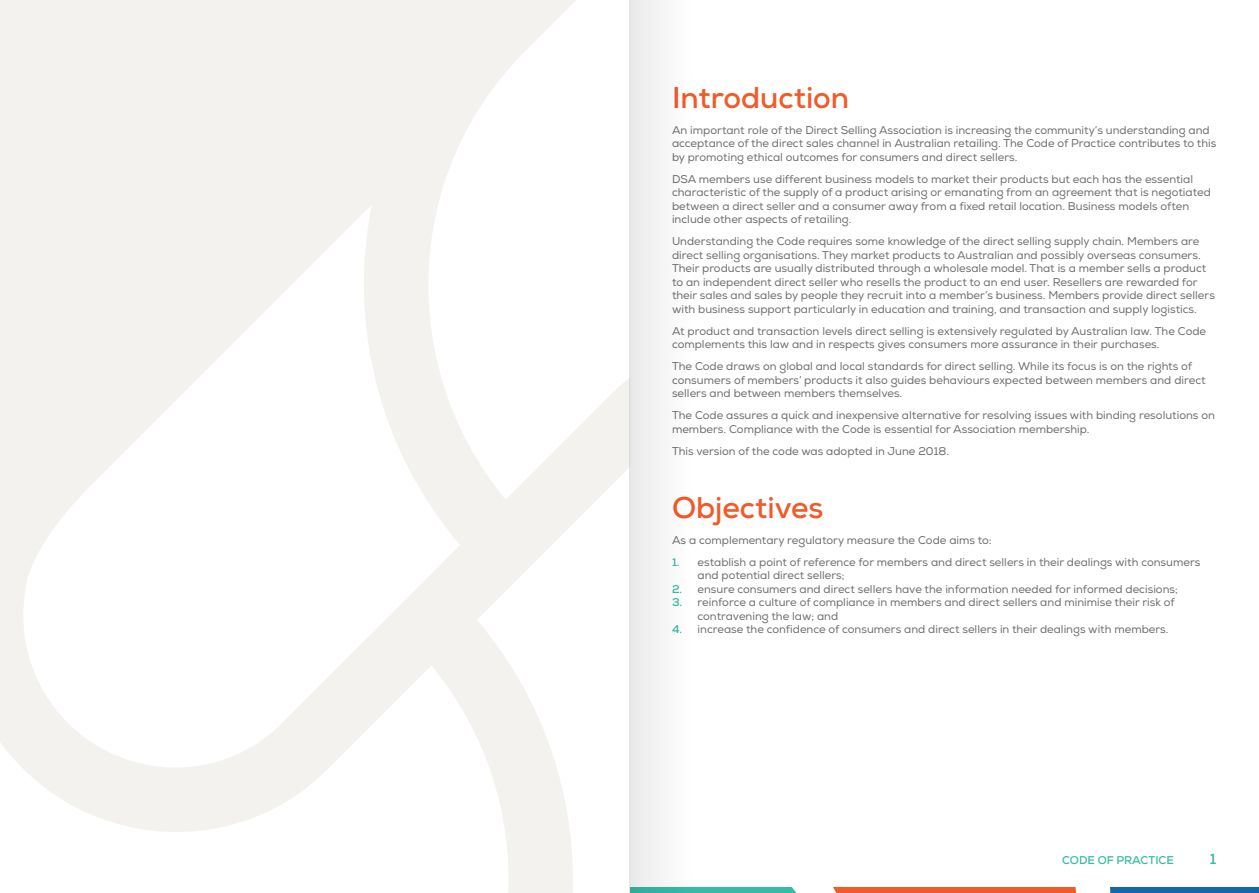
<style>
.page{position:relative;width:1259px;height:893px;background:#fff}
.page>*{position:absolute;margin:0;border:0;box-sizing:border-box;transform-origin:0 0}
.t1{font:700 30px "Nexa";color:#f15a29}
.t2{font:700 15px "Nexa";color:#36bba5}
.t3{font:11.25px/13.5px "Nexa";color:#6d6e71}
.t4{font:700 11.25px "Nexa";color:#36bba5}
.s1{font-weight:700;color:#36bba5}
</style>
<div class="page">
<svg style="left:689px;top:888px;width:570px;height:5px;background:#96847e"></svg>
<div style="left:0;top:0;width:629px;height:893px;background:#f4f2ef"></div>
<svg style="left:438px;top:0;width:191px;height:458px;fill:#fff"></svg>
<svg style="left:0;top:707px;width:477px;height:186px;fill:#fff"></svg>
<svg style="left:477px;top:382px;width:152px;height:511px;fill:#fff"></svg>
<svg style="left:17px;top:205px;width:443px;height:577px;fill:#fff"></svg>
<div style="left:629px;top:0;width:60px;height:893px;background:#f4f4f4"></div>
<h1 class="t1" style="left:672px;top:78px;width:179px">Introduction</h1>
<p class="t3" style="left:672px;top:123px;width:546px">An important role of the Direct Selling Association is increasing the community’s understanding and acceptance of the direct sales channel in Australian retailing. The Code of Practice contributes to this by promoting ethical outcomes for consumers and direct sellers.</p>
<p class="t3" style="left:672px;top:172px;width:540px">DSA members use different business models to market their products but each has the essential characteristic of the supply of a product arising or emanating from an agreement that is negotiated between a direct seller and a consumer away from a fixed retail location. Business models often include other aspects of retailing.</p>
<p class="t3" style="left:672px;top:235px;width:544px">Understanding the Code requires some knowledge of the direct selling supply chain. Members are direct selling organisations. They market products to Australian and possibly overseas consumers.<br>Their products are usually distributed through a wholesale model. That is a member sells a product to an independent direct seller who resells the product to an end user. Resellers are rewarded for their sales and sales by people they recruit into a member’s business. Members provide direct sellers with business support particularly in education and training, and transaction and supply logistics.</p>
<p class="t3" style="left:672px;top:324px;width:535px">At product and transaction levels direct selling is extensively regulated by Australian law. The Code complements this law and in respects gives consumers more assurance in their purchases.</p>
<p class="t3" style="left:672px;top:360px;width:535px">The Code draws on global and local standards for direct selling. While its focus is on the rights of consumers of members’ products it also guides behaviours expected between members and direct sellers and between members themselves.</p>
<p class="t3" style="left:672px;top:409px;width:544px">The Code assures a quick and inexpensive alternative for resolving issues with binding resolutions on members. Compliance with the Code is essential for Association membership.</p>
<p class="t3" style="left:672px;top:444px;width:278px">This version of the code was adopted in June 2018.</p>
<h1 class="t1" style="left:672px;top:488px;width:153px">Objectives</h1>
<p class="t3" style="left:672px;top:533px;width:321px">As a complementary regulatory measure the Code aims to:</p>
<p class="t3" style="left:697px;top:555px;width:504px;text-indent:-26px"><span class="s1">1.</span> establish a point of reference for members and direct sellers in their dealings with consumers and potential direct sellers;</p>
<p class="t3" style="left:672px;top:582px;width:507px"><span class="s1">2.</span> ensure consumers and direct sellers have the information needed for informed decisions;</p>
<p class="t3" style="left:697px;top:596px;width:479px;text-indent:-26px"><span class="s1">3.</span> reinforce a culture of compliance in members and direct sellers and minimise their risk of contravening the law; and</p>
<p class="t3" style="left:672px;top:623px;width:498px"><span class="s1">4.</span> increase the confidence of consumers and direct sellers in their dealings with members.</p>
<p class="t4" style="left:1062px;top:853px;width:113px">CODE OF PRACTICE</p>
<h2 class="t2" style="left:1210px;top:849px;width:8px">1</h2>
</div>
